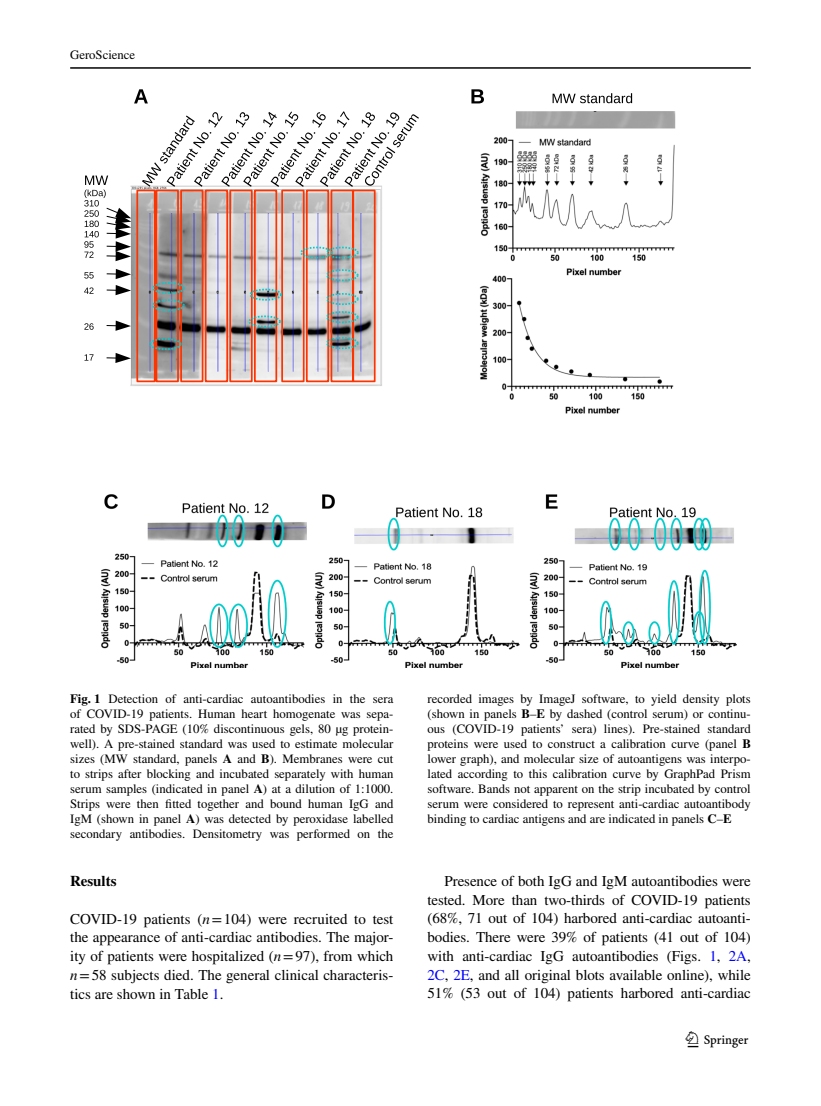
<style>
.page{position:relative;width:821px;height:1106px;background:#fff}
.page>*{position:absolute;margin:0;border:0;box-sizing:border-box;transform-origin:0 0}
.t1{font:22.5px "Springnew Regular 3";color:#000}
.t2{font:15px/18.8px "STIX";letter-spacing:-.005em;color:#000;text-align:justify}
.t3{font:700 15px "STIX";color:#000}
.t4{font:12.75px/15px "STIX";color:#000;text-align:justify}
.s1{font-weight:700}
.s2{font-style:italic}
.s3{color:#00f}
</style>
<div class="page">
<hr style="left:70px;top:67px;width:680px;height:2px;background:#000">
<img style="left:102px;top:111px;width:635px;height:557px">
<svg style="left:552px;top:93px;width:80px;height:10px"></svg>
<svg style="left:142px;top:111px;width:277px;height:76px"></svg>
<svg style="left:136px;top:189px;width:240px;height:194px;background:#c8a49e"></svg>
<svg style="left:134px;top:89px;width:14px;height:14px"></svg>
<svg style="left:471px;top:89px;width:13px;height:14px"></svg>
<svg style="left:152px;top:282px;width:33px;height:29px"></svg>
<svg style="left:149px;top:338px;width:32px;height:12px"></svg>
<svg style="left:249px;top:315px;width:32px;height:12px"></svg>
<svg style="left:250px;top:289px;width:32px;height:12px"></svg>
<svg style="left:326px;top:311px;width:32px;height:12px"></svg>
<svg style="left:326px;top:337px;width:32px;height:12px"></svg>
<svg style="left:326px;top:269px;width:32px;height:12px"></svg>
<svg style="left:326px;top:293px;width:33px;height:12px"></svg>
<svg style="left:84px;top:272px;width:10px;height:6px"></svg>
<svg style="left:84px;top:287px;width:10px;height:7px"></svg>
<svg style="left:84px;top:323px;width:10px;height:7px"></svg>
<svg style="left:84px;top:354px;width:10px;height:6px"></svg>
<svg style="left:84px;top:175px;width:47px;height:86px"></svg>
<svg style="left:107px;top:269px;width:24px;height:10px"></svg>
<svg style="left:107px;top:285px;width:24px;height:10px"></svg>
<svg style="left:107px;top:320px;width:24px;height:11px"></svg>
<svg style="left:107px;top:353px;width:24px;height:10px"></svg>
<svg style="left:300px;top:247px;width:59px;height:12px"></svg>
<p class="t4" style="left:70px;top:48px;width:67px">GeroScience</p>
<p class="t4" style="left:70px;top:692px;width:325px"><span class="s1">Fig. 1</span> Detection of anti-cardiac autoantibodies in the sera of COVID-19 patients. Human heart homogenate was sepa&shy;rated by SDS-PAGE (10% discontinuous gels, 80 µg protein&shy;well). A pre-stained standard was used to estimate molecular sizes (MW standard, panels <span class="s1">A</span> and <span class="s1">B</span>). Membranes were cut to strips after blocking and incubated separately with human serum samples (indicated in panel <span class="s1">A</span>) at a dilution of 1:1000.<br>Strips were then fitted together and bound human IgG and IgM (shown in panel <span class="s1">A</span>) was detected by peroxidase labelled secondary antibodies. Densitometry was performed on the</p>
<p class="t4" style="left:427px;top:692px;width:325px">recorded images by ImageJ software, to yield density plots (shown in panels <span class="s1">B</span>–<span class="s1">E</span> by dashed (control serum) or continu&shy;ous (COVID-19 patients’ sera) lines). Pre-stained standard proteins were used to construct a calibration curve (panel <span class="s1">B </span>lower graph), and molecular size of autoantigens was interpo&shy;lated according to this calibration curve by GraphPad Prism software. Bands not apparent on the strip incubated by control serum were considered to represent anti-cardiac autoantibody binding to cardiac antigens and are indicated in panels <span class="s1">C</span>–<span class="s1">E</span></p>
<p class="t3" style="left:70px;top:872px;width:48px">Results</p>
<p class="t2" style="left:70px;top:910px;width:325px">COVID-19 patients (<span class="s2">n</span>=104) were recruited to test the appearance of anti-cardiac antibodies. The major&shy;ity of patients were hospitalized (<span class="s2">n</span>=97), from which <span class="s2">n</span>=58 subjects died. The general clinical characteris&shy;tics are shown in Table <span class="s3">1</span>.</p>
<p class="t2" style="left:427px;top:872px;width:325px;text-indent:17px">Presence of both IgG and IgM autoantibodies were tested. More than two-thirds of COVID-19 patients (68%, 71 out of 104) harbored anti-cardiac autoanti&shy;bodies. There were 39% of patients (41 out of 104) with anti-cardiac IgG autoantibodies (Figs. <span class="s3">1</span>, <span class="s3">2A</span>, <span class="s3">2C</span>, <span class="s3">2E</span>, and all original blots available online), while 51% (53 out of 104) patients harbored anti-cardiac</p>
<h1 class="t1" style="left:687px;top:1031px;width:62px">1 3</h1>
</div>
